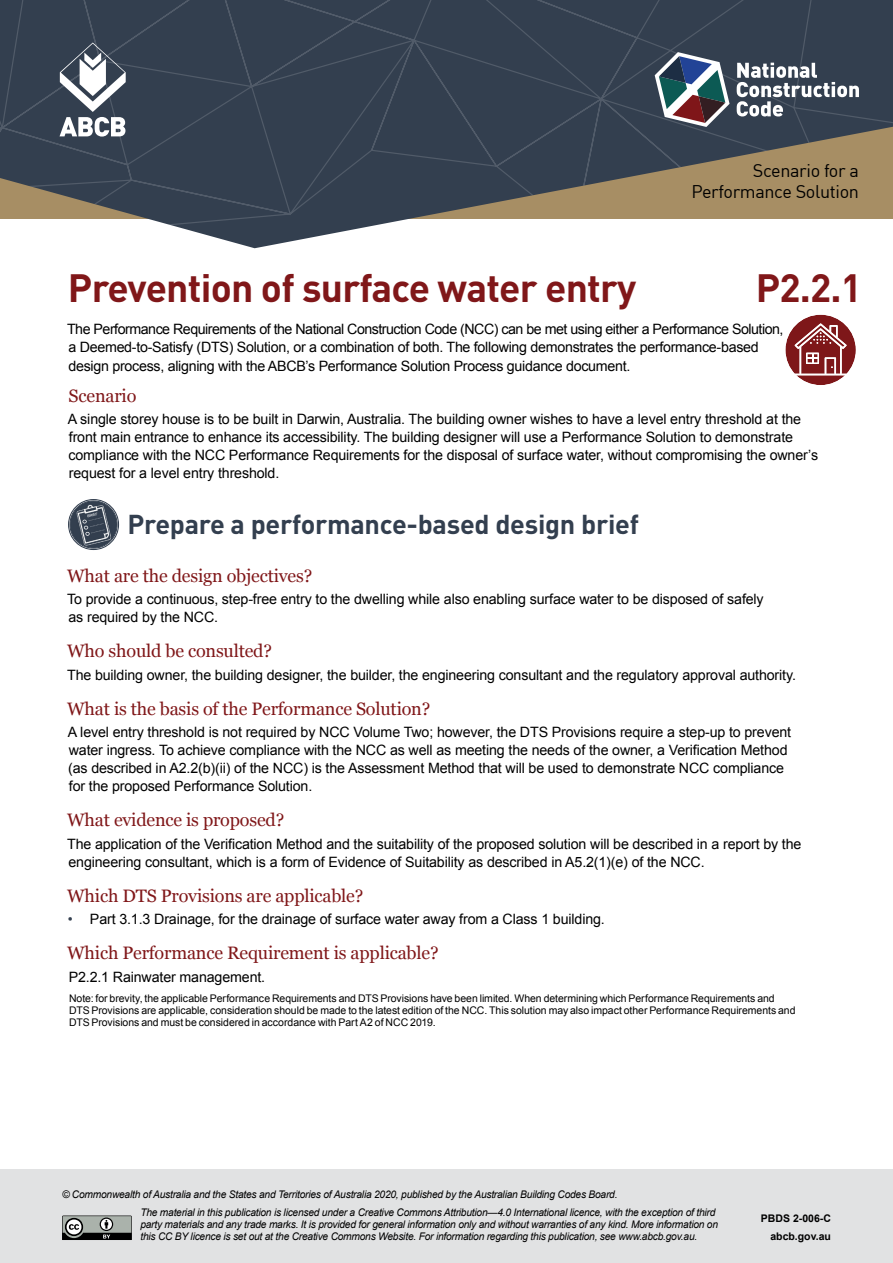
<style>
.page{position:relative;width:893px;height:1263px;background:#fff}
.page>*{position:absolute;margin:0;border:0;box-sizing:border-box;transform-origin:0 0}
.t1{font:700 39px "DIN Pro";letter-spacing:-.02em;color:#801719}
.Heading_1{font:700 27px "DIN Pro";letter-spacing:-.01em;color:#333f4f}
.Heading_2{font:18px "Georgia";letter-spacing:-.01em;color:#801719}
.t2{font:18px/21px "DIN";letter-spacing:-.02em;color:#000;text-align:right}
.List_Paragraph{font:14.25px/18px "Arial";letter-spacing:-.01em;color:#000}
.Text{font:italic 10.5px/12px "Arial";letter-spacing:-.02em;color:#000}
.Footnotes{font:10.5px/12px "Arial";letter-spacing:-.005em;color:#000}
.Text-2{font:700 10.5px "Arial";color:#000}
.s1{color:#333f4f}
</style>
<div class="page">
<svg style="left:0;top:0;width:893px;height:248px;background:#585e65"></svg>
<svg style="left:655px;top:52px;width:74px;height:75px"></svg>
<svg style="left:737px;top:63px;width:122px;height:53px"></svg>
<svg style="left:60px;top:43px;width:66px;height:94px"></svg>
<img style="left:70px;top:501px;width:47px;height:47px;border-radius:23px">
<div style="left:68px;top:499px;width:51px;height:51px;border:1px solid #333f4f;border-radius:50%"></div>
<div style="left:70px;top:501px;width:47px;height:47px;border:1px solid #333f4f;border-radius:50%"></div>
<svg style="left:785px;top:315px;width:71px;height:70px"></svg>
<div style="left:0;top:1169px;width:893px;height:94px;background:#e1e2e3"></div>
<svg style="left:62px;top:1215px;width:70px;height:25px;background:#757975"></svg>
<p class="t2" style="left:691px;top:160px;width:169px">Scenario for a<br>Performance Solution</p>
<h1 class="t1" style="left:68px;top:261px;width:570px">Prevention of surface water entry</h1>
<p class="List_Paragraph" style="left:67px;top:319px;width:718px;line-height:18.8px">The Performance Requirements of the National Construction Code (NCC) can be met using either a Performance Solution, a Deemed-to-Satisfy (DTS) Solution, or a combination of both. The following demonstrates the performance-based design process, aligning with the ABCB’s Performance Solution Process guidance document.</p>
<p class="Heading_2" style="left:69px;top:383px;width:69px">Scenario</p>
<p class="List_Paragraph" style="left:68px;top:410px;width:752px">A single storey house is to be built in Darwin, Australia. The building owner wishes to have a level entry threshold at the front main entrance to enhance its accessibility. The building designer will use a Performance Solution to demonstrate compliance with the NCC Performance Requirements for the disposal of surface water, without compromising the owner’s request for a level entry threshold.</p>
<p class="Heading_1" style="left:128px;top:506px;width:513px">Prepare a performance-based design brief</p>
<p class="Heading_2" style="left:67px;top:562px;width:247px">What are the design objectives?</p>
<p class="List_Paragraph" style="left:67px;top:590px;width:698px">To provide a continuous, step-free entry to the dwelling while also enabling surface water to be disposed of safely as required by the NCC.</p>
<p class="Heading_2" style="left:67px;top:638px;width:206px">Who should be consulted?</p>
<p class="List_Paragraph" style="left:67px;top:666px;width:730px">The building owner, the building designer, the builder, the engineering consultant and the regulatory approval authority.</p>
<p class="Heading_2" style="left:67px;top:695px;width:365px">What is the basis of the Performance Solution?</p>
<p class="List_Paragraph" style="left:68px;top:723px;width:725px">A level entry threshold is not required by NCC Volume Two; however, the DTS Provisions require a step-up to prevent water ingress. To achieve compliance with the NCC as well as meeting the needs of the owner, a Verification Method (as described in A2.2(b)(ii) of the NCC) is the Assessment Method that will be used to demonstrate NCC compliance for the proposed Performance Solution.</p>
<p class="Heading_2" style="left:67px;top:807px;width:219px">What evidence is proposed?</p>
<p class="List_Paragraph" style="left:67px;top:835px;width:736px">The application of the Verification Method and the suitability of the proposed solution will be described in a report by the engineering consultant, which is a form of Evidence of Suitability as described in A5.2(1)(e) of the NCC.</p>
<p class="Heading_2" style="left:67px;top:882px;width:298px">Which DTS Provisions are applicable?</p>
<p class="List_Paragraph" style="left:68px;top:910px;width:538px"><span class="s1">•</span> Part 3.1.3 Drainage, for the drainage of surface water away from a Class 1 building.</p>
<p class="Heading_2" style="left:67px;top:940px;width:373px">Which Performance Requirement is applicable?</p>
<p class="List_Paragraph" style="left:69px;top:968px;width:198px">P2.2.1 Rainwater management.</p>
<p class="Footnotes" style="left:69px;top:993px;width:728px">Note: for brevity, the applicable Performance Requirements and DTS Provisions have been limited. When determining which Performance Requirements and<br>DTS Provisions are applicable, consideration should be made to the latest edition of the NCC. This solution may also impact other Performance Requirements and<br>DTS Provisions and must be considered in accordance with Part A2 of NCC 2019.</p>
<h1 class="t1" style="left:756px;top:261px;width:108px">P2.2.1</h1>
<p class="Text" style="left:62px;top:1188px;width:557px">© Commonwealth of Australia and the States and Territories of Australia 2020, published by the Australian Building Codes Board.</p>
<p class="Text" style="left:140px;top:1206px;width:579px">The material in this publication is licensed under a Creative Commons Attribution—4.0 International licence, with the exception of third party materials and any trade marks. It is provided for general information only and without warranties of any kind. More information on this CC BY licence is set out at the Creative Commons Website. For information regarding this publication, see www.abcb.gov.au.</p>
<p class="Text-2" style="left:761px;top:1211px;width:72px">PBDS 2-006-C</p>
<p class="Text-2" style="left:770px;top:1229px;width:62px">abcb.gov.au</p>
</div>
